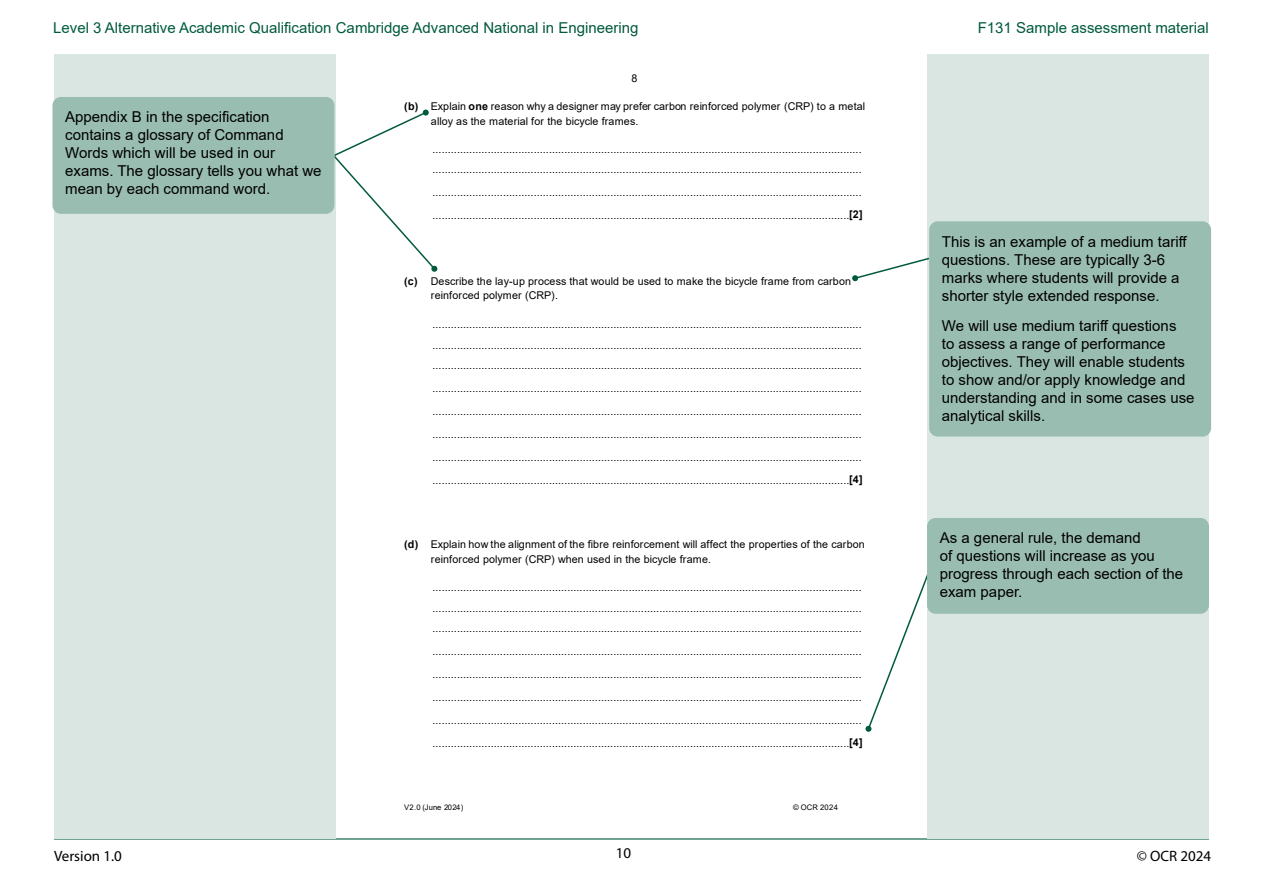
<style>
.page{position:relative;width:1263px;height:893px;background:#fff}
.page>*{position:absolute;margin:0;border:0;box-sizing:border-box;transform-origin:0 0}
.body_copy{font:15px/18px "Arial";color:#000}
.t1{font:15px "Arial";color:#015a3c}
.t2{font:15px "Myriad Pro";color:#000}
.t3{font:10.65px/23px "Arial";letter-spacing:.015em;color:#000}
.t4{font:7.65px "Arial";color:#000}
.t5{font:7.65px "Arial";letter-spacing:.03em;color:#000}
.s1{font-weight:700}
</style>
<div class="page">
<hr style="left:54px;top:838px;width:1155px;height:1px;background:#015a3c">
<div style="left:927px;top:54px;width:282px;height:784px;background:#d9e6e2"></div>
<div style="left:54px;top:54px;width:282px;height:784px;background:#d9e6e2"></div>
<svg style="left:332px;top:110px;width:105px;height:162px"></svg>
<svg style="left:865px;top:574px;width:64px;height:158px"></svg>
<svg style="left:852px;top:257px;width:77px;height:24px"></svg>
<div style="left:52px;top:97px;width:282px;height:117px;background:#9abdb1;border-radius:9px"></div>
<div style="left:929px;top:221px;width:282px;height:216px;background:#9abdb1;border-radius:9px"></div>
<div style="left:927px;top:518px;width:282px;height:96px;background:#9abdb1;border-radius:9px"></div>
<h1 class="t1" style="left:53px;top:18px;width:587px">Level 3 Alternative Academic Qualification Cambridge Advanced National in Engineering</h1>
<h1 class="t1" style="left:978px;top:18px;width:232px">F131 Sample assessment material</h1>
<p class="body_copy" style="left:65px;top:108px;width:258px">Appendix B in the specification contains a glossary of Command<br>Words which will be used in our exams. The glossary tells you what we mean by each command word.</p>
<p class="t3" style="left:632px;top:67px;width:7px">8</p>
<p class="t3" style="left:431px;top:99px;width:436px;line-height:14.5px;text-indent:-27px"><span class="s1">(b)</span> Explain <span class="s1">one</span> reason why a designer may prefer carbon reinforced polymer (CRP) to a metal alloy as the material for the bicycle frames.</p>
<p class="t3" style="left:432px;top:139px;width:431px;line-height:20px">............................................................................................................................................ ............................................................................................................................................</p>
<p class="t3" style="left:432px;top:181px;width:432px">............................................................................................................................................ ........................................................................................................................................<span class="s1">[2]</span></p>
<p class="t3" style="left:431px;top:274px;width:422px;line-height:14.5px;text-indent:-27px"><span class="s1">(c)</span> Describe the lay-up process that would be used to make the bicycle frame from carbon reinforced polymer (CRP).</p>
<p class="t3" style="left:432px;top:313px;width:431px;line-height:21.5px">............................................................................................................................................ ............................................................................................................................................</p>
<p class="t3" style="left:432px;top:354px;width:432px;text-align:justify">............................................................................................................................................ ............................................................................................................................................ ............................................................................................................................................ ............................................................................................................................................ ............................................................................................................................................ ........................................................................................................................................<span class="s1">[4]</span></p>
<p class="t3" style="left:431px;top:537px;width:435px;line-height:14.5px;text-indent:-27px"><span class="s1">(d)</span> Explain how the alignment of the fibre reinforcement will affect the properties of the carbon reinforced polymer (CRP) when used in the bicycle frame.</p>
<p class="t3" style="left:432px;top:576px;width:431px;line-height:21.5px">............................................................................................................................................ ............................................................................................................................................</p>
<p class="t3" style="left:432px;top:617px;width:432px;text-align:justify">............................................................................................................................................ ............................................................................................................................................ ............................................................................................................................................ ............................................................................................................................................ ............................................................................................................................................ ........................................................................................................................................<span class="s1">[4]</span></p>
<p class="t4" style="left:404px;top:802px;width:61px">V2.0 (June 2024)</p>
<p class="t5" style="left:793px;top:802px;width:46px">© OCR 2024</p>
<p class="body_copy" style="left:942px;top:232px;width:246px">This is an example of a medium tariff questions. These are typically 3-6 marks where students will provide a shorter style extended response.</p>
<p class="body_copy" style="left:942px;top:317px;width:254px">We will use medium tariff questions<br>to assess a range of performance objectives. They will enable students to show and/or apply knowledge and understanding and in some cases use analytical skills.</p>
<p class="body_copy" style="left:940px;top:529px;width:245px">As a general rule, the demand<br>of questions will increase as you progress through each section of the exam paper.</p>
<h1 class="t2" style="left:54px;top:847px;width:69px">Version 1.0</h1>
<h1 class="t2" style="left:616px;top:844px;width:17px">10</h1>
<h1 class="t2" style="left:1137px;top:847px;width:76px">© OCR 2024</h1>
</div>
